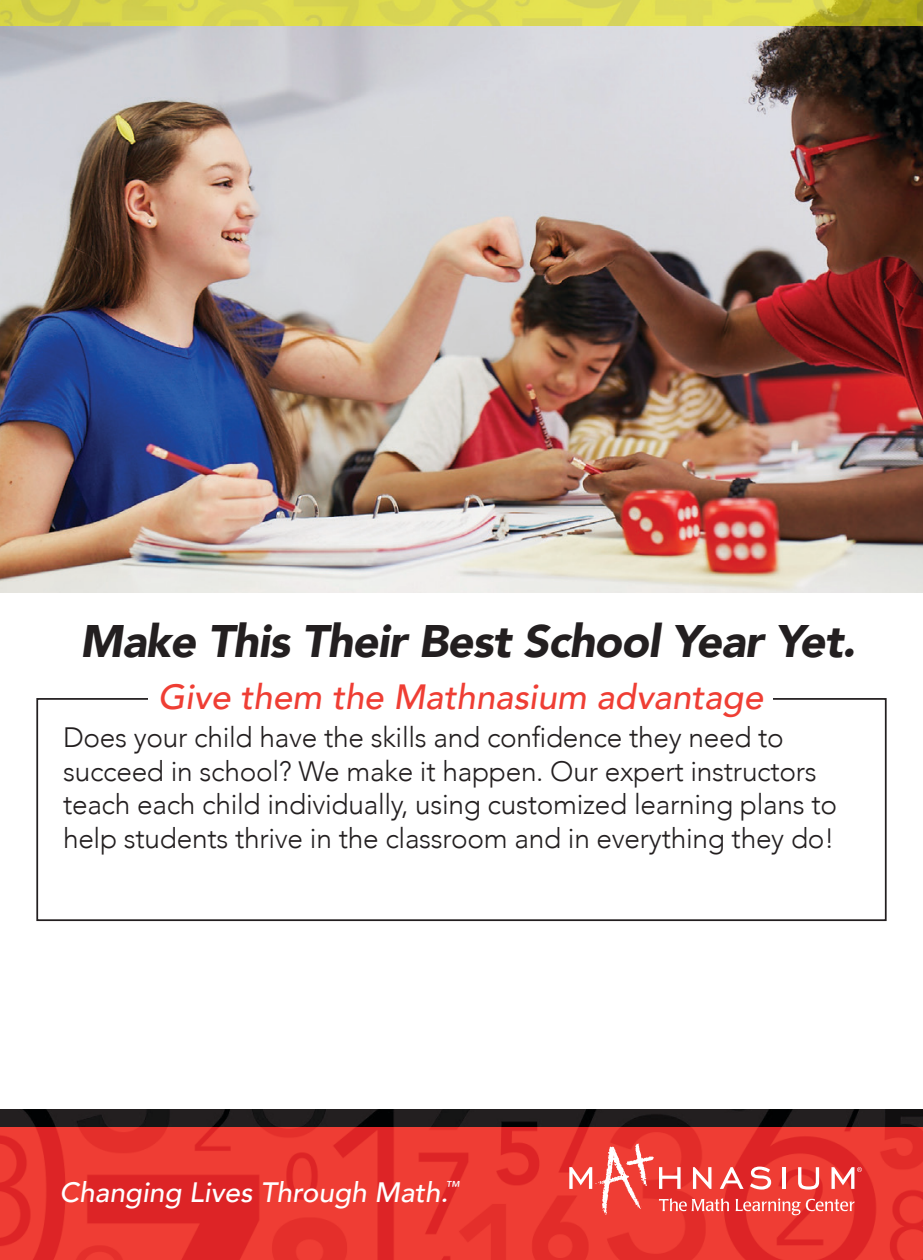
<style>
.page{position:relative;width:923px;height:1260px;background:#fff}
.page>*{position:absolute;margin:0;border:0;box-sizing:border-box;transform-origin:0 0}
.t1{font:italic 900 45.5px "Avenir";letter-spacing:-.02em;color:#231f20}
.t2{font:italic 500 35px "Avenir";color:#ef3e34}
.t3{font:300 28px/33.6px "Avenir";letter-spacing:-.01em;color:#231f20}
.t4{font:italic 500 28px "Avenir";color:#fff}
</style>
<div class="page">
<img style="left:0;top:1126px;width:922px;height:134px">
<img style="left:0;top:1110px;width:922px;height:16px">
<svg style="left:569px;top:1143px;width:292px;height:72px;background:#ec534e"></svg>
<div style="left:36px;top:698px;width:850px;height:223px;border:2px solid #231f20"></div>
<img style="left:0;top:25px;width:922px;height:567px">
<div style="left:148px;top:673px;width:624px;height:36px;background:#fff"></div>
<img style="left:0;top:0;width:922px;height:25px">
<p class="t1" style="left:80px;top:603px;width:777px">Make This Their Best School Year Yet.</p>
<p class="t2" style="left:158px;top:676px;width:606px">Give them the Mathnasium advantage</p>
<p class="t3" style="left:63px;top:721px;width:775px">Does your child have the skills and confidence they need to succeed in school? We make it happen. Our expert instructors teach each child individually, using customized learning plans to help students thrive in the classroom and in everything they do!</p>
<p class="t4" style="left:60px;top:1176px;width:401px">Changing Lives Through Math.<sup>™</sup></p>
</div>
